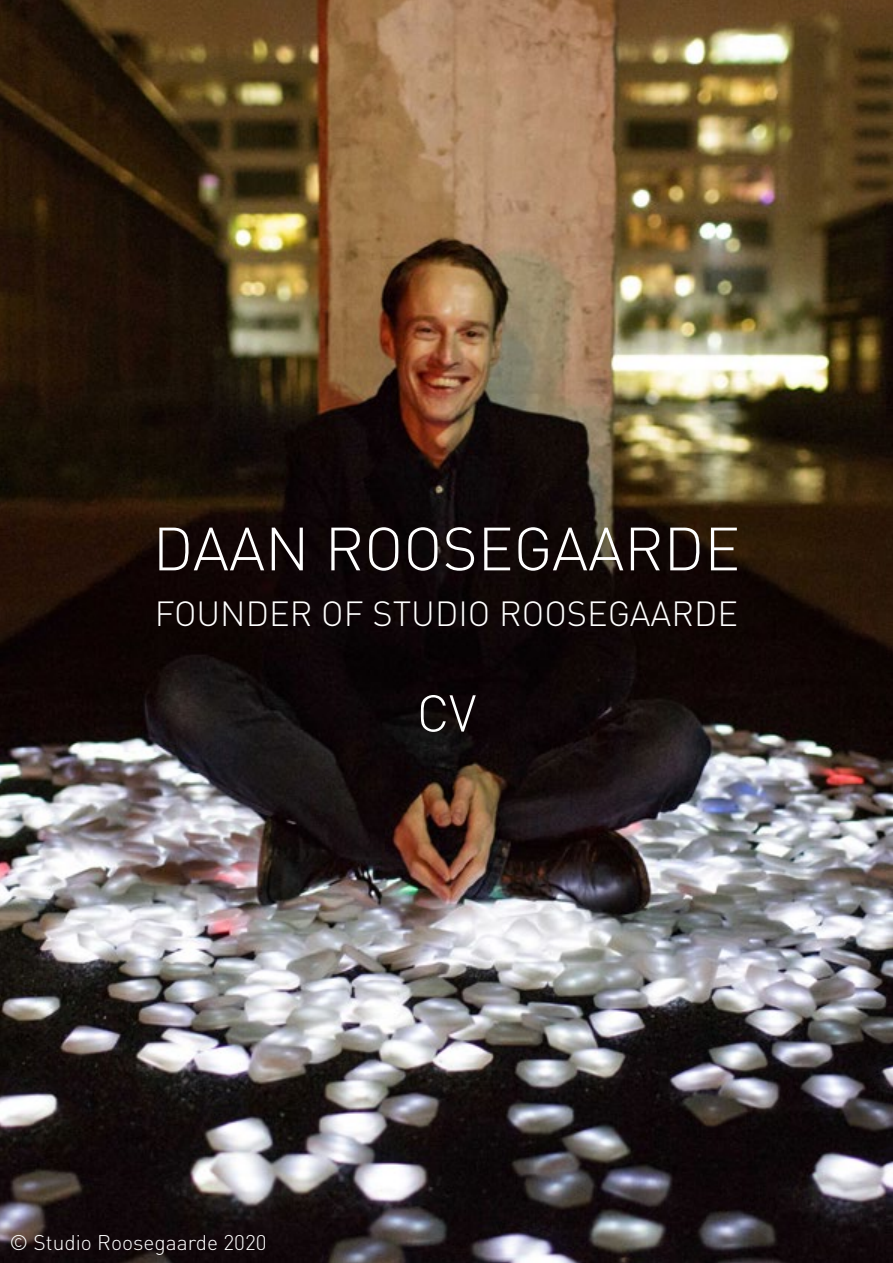
<style>
.page{position:relative;width:893px;height:1263px;background:#fff}
.page>*{position:absolute;margin:0;border:0;box-sizing:border-box;transform-origin:0 0}
.t1{font:300 60px "DIN";color:#fff}
.t2{font:300 51px "DIN";color:#fff}
.t3{font:300 34.5px "DIN";color:#fff}
.t4{font:300 21px "DIN";color:#fff}
</style>
<div class="page">
<img style="left:0;top:0;width:893px;height:1263px">
<h1 class="t1" style="left:153px;top:512px;width:589px">DAAN ROOSEGAARDE</h1>
<p class="t3" style="left:155px;top:592px;width:585px">FOUNDER OF STUDIO ROOSEGAARDE</p>
<h2 class="t2" style="left:417px;top:682px;width:61px">CV</h2>
<p class="t4" style="left:9px;top:1230px;width:259px">© Studio Roosegaarde 2020</p>
</div>
